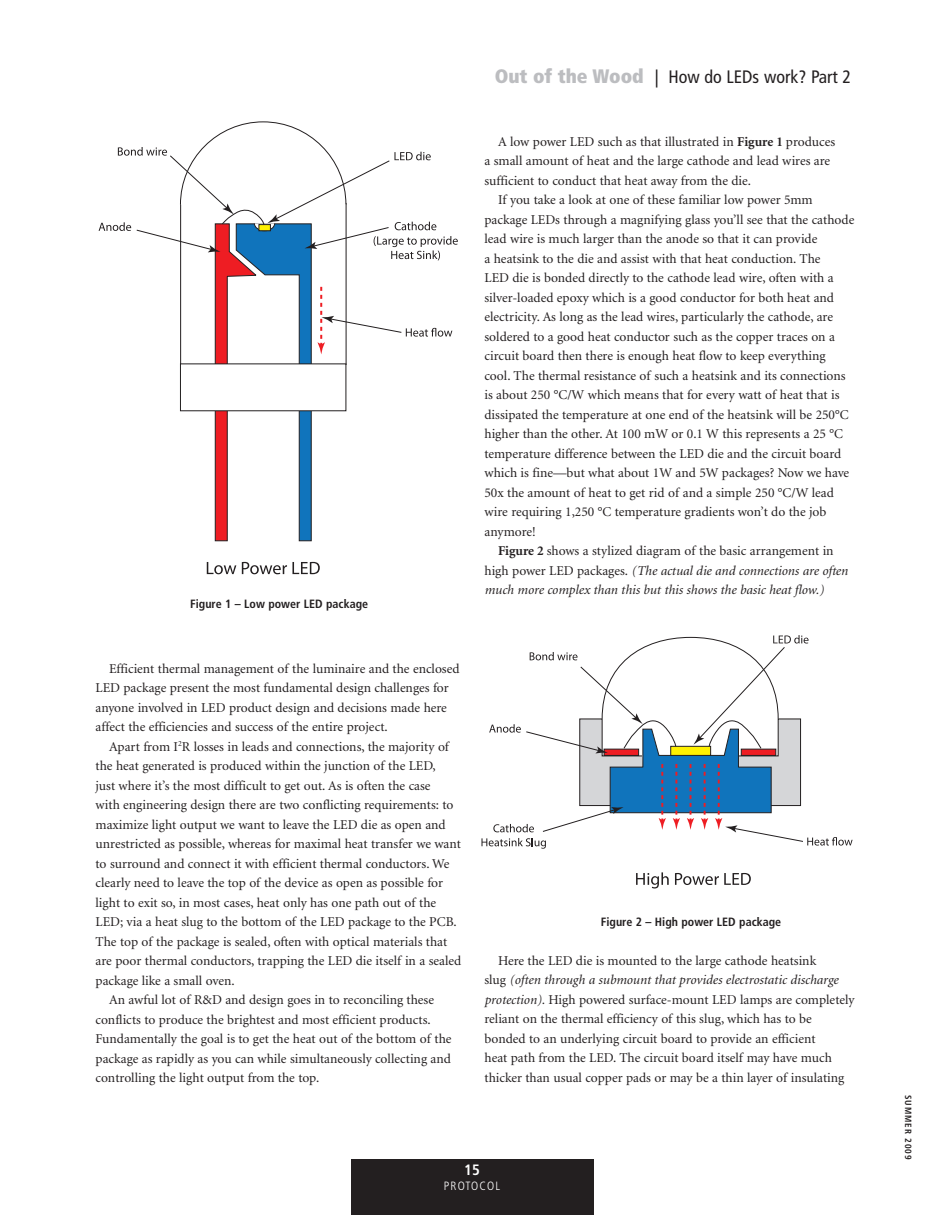
<style>
.page{position:relative;width:945px;height:1215px;background:#fff}
.page>*{position:absolute;margin:0;border:0;box-sizing:border-box;transform-origin:0 0}
.t1{font:condensed 18px "Frutiger";color:#231f20}
.t2{font:700 condensed 15px "Frutiger";color:#fff}
.t3{font:13.5px/19.5px "Minion";color:#231f20}
.t4{font:italic 13.5px/19.5px "Minion";color:#231f20}
.t5{font:700 condensed 12px "Frutiger";color:#231f20}
.t6{font:300 condensed 12px "Frutiger";letter-spacing:.1em;color:#fff}
.t7{font:700 condensed 9px "Frutiger";letter-spacing:.1em;color:#231f20}
.s1{font-weight:900;font-size:19.5px;color:#bcbdc0}
.s2{font-weight:700}
.s3{font-weight:700;font-style:normal}
.s4{font-style:normal}
.s5{font-style:italic}
</style>
<div class="page">
<div style="left:351px;top:1160px;width:243px;height:55px;background:#231f20"></div>
<svg style="left:636px;top:872px;width:33px;height:17px"></svg>
<svg style="left:675px;top:873px;width:76px;height:12px"></svg>
<svg style="left:482px;top:635px;width:371px;height:214px"></svg>
<svg style="left:99px;top:121px;width:359px;height:421px"></svg>
<svg style="left:207px;top:562px;width:29px;height:12px"></svg>
<svg style="left:242px;top:562px;width:78px;height:12px"></svg>
<p class="t5" style="left:190px;top:597px;width:179px">Figure 1 – Low power LED package</p>
<p class="t3" style="left:96px;top:659px;width:366px;text-indent:14px">Efficient thermal management of the luminaire and the enclosed LED package present the most fundamental design challenges for anyone involved in LED product design and decisions made here affect the efficiencies and success of the entire project.</p>
<p class="t3" style="left:96px;top:737px;width:367px;text-indent:14px">Apart from I<sup>2</sup>R losses in leads and connections, the majority of the heat generated is produced within the junction of the LED,<br>just where it’s the most difficult to get out. As is often the case<br>with engineering design there are two conflicting requirements: to maximize light output we want to leave the LED die as open and unrestricted as possible, whereas for maximal heat transfer we want to surround and connect it with efficient thermal conductors. We clearly need to leave the top of the device as open as possible for light to exit so, in most cases, heat only has one path out of the LED; via a heat slug to the bottom of the LED package to the PCB.<br>The top of the package is sealed, often with optical materials that are poor thermal conductors, trapping the LED die itself in a sealed package like a small oven.</p>
<p class="t3" style="left:96px;top:991px;width:358px;text-indent:14px">An awful lot of R&amp;D and design goes in to reconciling these conflicts to produce the brightest and most efficient products.<br>Fundamentally the goal is to get the heat out of the bottom of the package as rapidly as you can while simultaneously collecting and controlling the light output from the top.</p>
<p class="t1" style="left:495px;top:66px;width:358px"><span class="s1">Out of the Wood</span> | How do LEDs work? Part 2</p>
<p class="t3" style="left:484px;top:132px;width:352px;text-indent:14px">A low power LED such as that illustrated in <span class="s2">Figure 1</span> produces a small amount of heat and the large cathode and lead wires are sufficient to conduct that heat away from the die.</p>
<p class="t3" style="left:484px;top:191px;width:371px;text-indent:14px">If you take a look at one of these familiar low power 5mm package LEDs through a magnifying glass you’ll see that the cathode lead wire is much larger than the anode so that it can provide<br>a heatsink to the die and assist with that heat conduction. The<br>LED die is bonded directly to the cathode lead wire, often with a silver-loaded epoxy which is a good conductor for both heat and electricity. As long as the lead wires, particularly the cathode, are soldered to a good heat conductor such as the copper traces on a circuit board then there is enough heat flow to keep everything cool. The thermal resistance of such a heatsink and its connections is about 250 °C/W which means that for every watt of heat that is dissipated the temperature at one end of the heatsink will be 250°C higher than the other. At 100 mW or 0.1 W this represents a 25 °C temperature difference between the LED die and the circuit board which is fine—but what about 1W and 5W packages? Now we have 50x the amount of heat to get rid of and a simple 250 °C/W lead wire requiring 1,250 °C temperature gradients won’t do the job anymore!</p>
<p class="t4" style="left:484px;top:542px;width:365px;text-indent:14px"><span class="s3">Figure 2</span> <span class="s4">shows a stylized diagram of the basic arrangement in high power LED packages.</span> (The actual die and connections are often much more complex than this but this shows the basic heat flow.)</p>
<p class="t5" style="left:601px;top:914px;width:182px">Figure 2 – High power LED package</p>
<p class="t3" style="left:484px;top:951px;width:371px;text-indent:14px">Here the LED die is mounted to the large cathode heatsink<br>slug <span class="s5">(often through a submount that provides electrostatic discharge protection).</span> High powered surface-mount LED lamps are completely reliant on the thermal efficiency of this slug, which has to be bonded to an underlying circuit board to provide an efficient<br>heat path from the LED. The circuit board itself may have much thicker than usual copper pads or may be a thin layer of insulating</p>
<p class="t2" style="left:464px;top:1161px;width:17px">15</p>
<p class="t6" style="left:444px;top:1179px;width:58px">PROTOCOL</p>
<p class="t7" style="left:914px;top:1095px;width:66px;rotate:90deg">SUMMER 2009</p>
</div>
